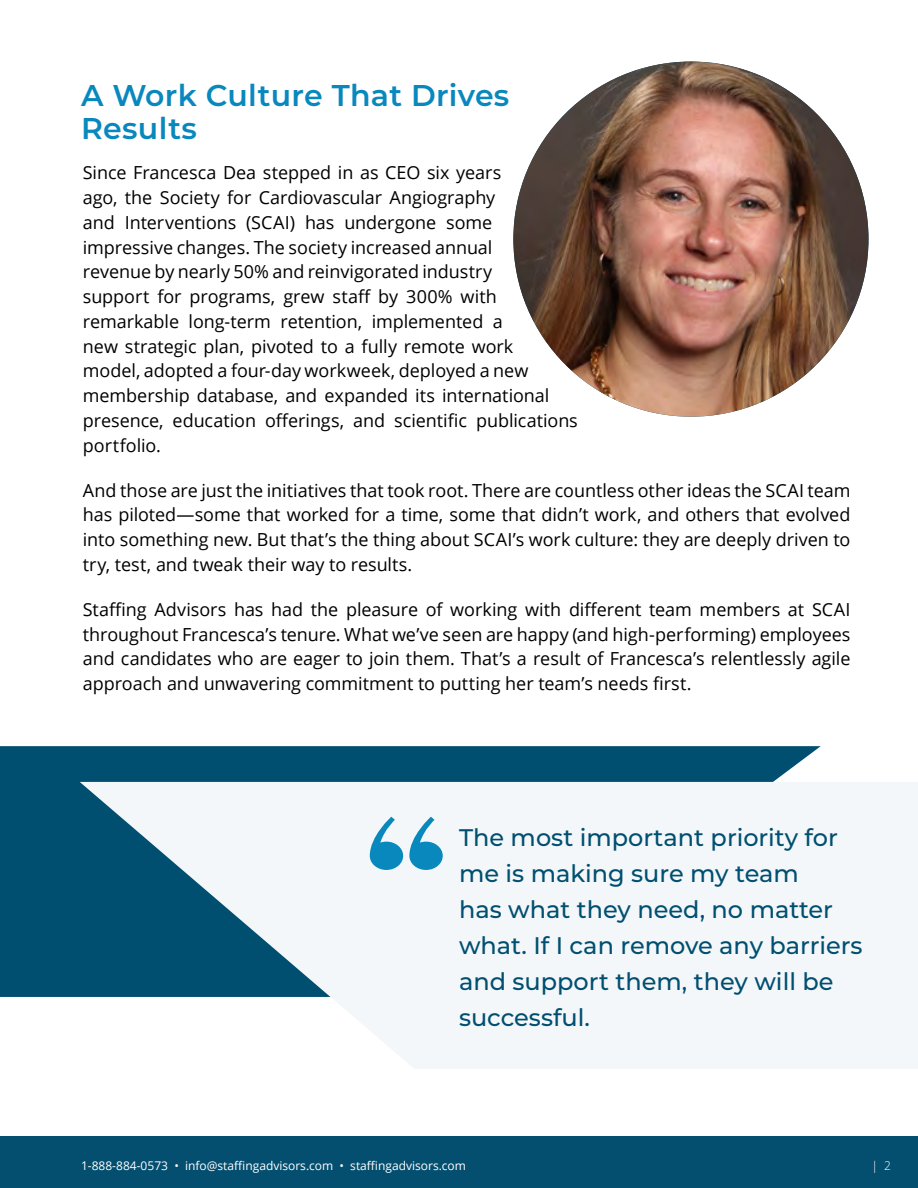
<style>
.page{position:relative;width:918px;height:1188px;background:#fff}
.page>*{position:absolute;margin:0;border:0;box-sizing:border-box;transform-origin:0 0}
.t1{font:600 30px/33px "Montserrat";letter-spacing:.01em;color:#0988bd}
.t2{font:500 24px/36px "Montserrat";color:#004f70}
.t3{font:18px/24.8px "Open Sans";letter-spacing:-.005em;color:#000;text-align:justify}
.t4{font:12px "Open Sans";color:#fff}
.t5{font:300 12px "Open Sans";color:#fff}
</style>
<div class="page">
<div style="left:0;top:1136px;width:918px;height:52px;background:#044f70"></div>
<img style="left:513px;top:62px;width:355px;height:355px;border-radius:178px">
<div style="left:0;top:746px;width:821px;height:251px;background:#004f70"></div>
<svg style="left:80px;top:782px;width:838px;height:287px;fill:#f4f7f9"></svg>
<svg style="left:370px;top:817px;width:33px;height:53px"></svg>
<svg style="left:409px;top:817px;width:34px;height:53px"></svg>
<h1 class="t1" style="left:81px;top:77px;width:430px">A Work Culture That Drives<br>Results</h1>
<p class="t3" style="left:83px;top:160px;width:497px;text-align:left">Since Francesca Dea stepped in as CEO six years<br>ago, the Society for Cardiovascular Angiography<br>and Interventions (SCAI) has undergone some impressive changes. The society increased annual<br>revenue by nearly 50% and reinvigorated industry<br>support for programs, grew staff by 300% with remarkable long-term retention, implemented a<br>new strategic plan, pivoted to a fully remote work<br>model, adopted a four-day workweek, deployed a new membership database, and expanded its international presence, education offerings, and scientific publications portfolio.</p>
<p class="t3" style="left:83px;top:477px;width:769px">And those are just the initiatives that took root. There are countless other ideas the SCAI team has piloted—some that worked for a time, some that didn’t work, and others that evolved into something new. But that’s the thing about SCAI’s work culture: they are deeply driven to try, test, and tweak their way to results.</p>
<p class="t3" style="left:83px;top:597px;width:769px">Staffing Advisors has had the pleasure of working with different team members at SCAI throughout Francesca’s tenure. What we’ve seen are happy (and high-performing) employees and candidates who are eager to join them. That’s a result of Francesca’s relentlessly agile approach and unwavering commitment to putting her team’s needs first.</p>
<h2 class="t2" style="left:459px;top:819px;width:405px">The most important priority for me is making sure my team<br>has what they need, no matter what. If I can remove any barriers and support them, they will be successful.</h2>
<p class="t4" style="left:81px;top:1157px;width:387px">1-888-884-0573 • info@staffingadvisors.com • staffingadvisors.com</p>
<p class="t5" style="left:871px;top:1158px;width:21px">| 2</p>
</div>
